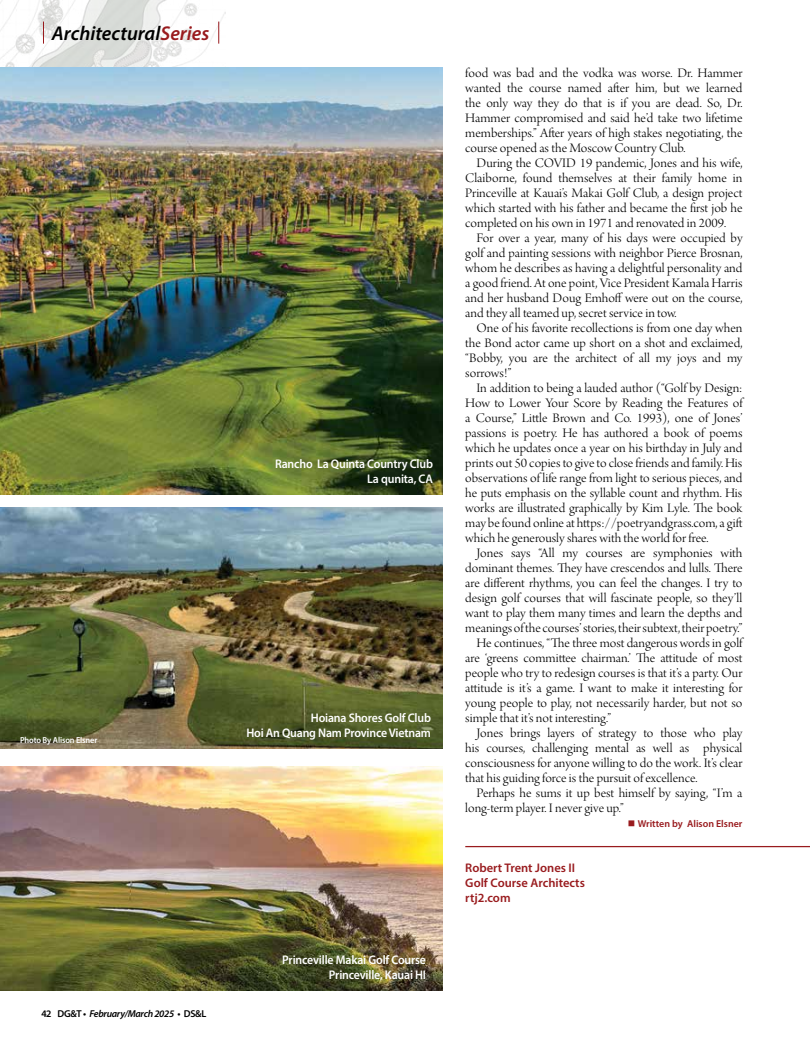
<style>
.page{position:relative;width:810px;height:1058px;background:#fff}
.page>*{position:absolute;margin:0;border:0;box-sizing:border-box;transform-origin:0 0}
.t1{font:italic 600 20px "Myriad Pro";color:#000}
.t2{font:13.75px/15px "Arno Pro Light Display";color:#000;text-align:justify;scale:1.05 1}
.t3{font:600 12.5px/15px "Myriad Pro";letter-spacing:-.015em;color:#fff;text-align:right;scale:.95 1}
.t4{font:600 12.5px/15px "Myriad Pro";color:#991b1e}
.t5{font:italic 600 10px "Myriad Pro";letter-spacing:-.03em;color:#000}
.t6{font:600 10px "Myriad Pro";color:#991b1e}
.t7{font:600 8.75px "Myriad Pro";letter-spacing:-.015em;color:#fff;scale:.95 1}
.s1{color:#991b1e}
.s2{font-style:normal}
</style>
<div class="page">
<img style="left:0;top:0;width:226px;height:68px">
<svg style="left:218px;top:22px;width:1px;height:22px"></svg>
<svg style="left:43px;top:22px;width:1px;height:22px"></svg>
<img style="left:0;top:68px;width:443px;height:427px">
<img style="left:0;top:507px;width:443px;height:241px">
<img style="left:0;top:766px;width:443px;height:224px">
<hr style="left:465px;top:846px;width:345px;height:1px;background:#991b1e">
<h1 class="t1" style="left:52px;top:20px;width:159px">Architectural<span class="s1">Series</span></h1>
<p class="t7" style="left:20px;top:734px;width:83px">Photo By Alison Elsner</p>
<p class="t5" style="left:41px;top:1007px;width:167px"><span class="s2">42 DG&amp;T •</span> February/March 2025 <span class="s2">• DS&amp;L</span></p>
<p class="t3" style="left:275px;top:456px;width:168px">Rancho La Quinta Country Club<br>La qunita, CA</p>
<p class="t3" style="left:246px;top:710px;width:196px">Hoiana Shores Golf Club<br>Hoi An Quang Nam Province Vietnam</p>
<p class="t3" style="left:282px;top:952px;width:153px">Princeville Makai Golf Course<br>Princeville, Kauai HI</p>
<p class="t2" style="left:465px;top:66px;width:266px">food was bad and the vodka was worse. Dr. Hammer wanted the course named after him, but we learned the only way they do that is if you are dead. So, Dr.<br>Hammer compromised and said he’d take two lifetime memberships.” After years of high stakes negotiating, the course opened as the Moscow Country Club.</p>
<p class="t2" style="left:465px;top:156px;width:266px;text-indent:11px">During the COVID 19 pandemic, Jones and his wife, Claiborne, found themselves at their family home in Princeville at Kauai’s Makai Golf Club, a design project which started with his father and became the first job he completed on his own in 1971 and renovated in 2009.</p>
<p class="t2" style="left:465px;top:231px;width:266px;text-indent:11px">For over a year, many of his days were occupied by golf and painting sessions with neighbor Pierce Brosnan, whom he describes as having a delightful personality and a good friend. At one point, Vice President Kamala Harris and her husband Doug Emhoff were out on the course, and they all teamed up, secret service in tow.</p>
<p class="t2" style="left:465px;top:321px;width:266px;text-indent:11px">One of his favorite recollections is from one day when the Bond actor came up short on a shot and exclaimed, “Bobby, you are the architect of all my joys and my sorrows!”</p>
<p class="t2" style="left:465px;top:381px;width:266px;text-indent:11px">In addition to being a lauded author (“Golf by Design:<br>How to Lower Your Score by Reading the Features of a Course,” Little Brown and Co. 1993), one of Jones’ passions is poetry. He has authored a book of poems which he updates once a year on his birthday in July and prints out 50 copies to give to close friends and family. His observations of life range from light to serious pieces, and he puts emphasis on the syllable count and rhythm. His works are illustrated graphically by Kim Lyle. The book may be found online at https://poetryandgrass.com, a gift which he generously shares with the world for free.</p>
<p class="t2" style="left:477px;top:546px;width:255px">Jones says “All my courses are symphonies with</p>
<p class="t2" style="left:465px;top:561px;width:266px">dominant themes. They have crescendos and lulls. There</p>
<p class="t2" style="left:465px;top:576px;width:265px">are different rhythms, you can feel the changes. I try to</p>
<p class="t2" style="left:465px;top:591px;width:265px">design golf courses that will fascinate people, so they’ll</p>
<p class="t2" style="left:465px;top:606px;width:266px">want to play them many times and learn the depths and</p>
<p class="t2" style="left:465px;top:621px;width:265px">meanings of the courses’ stories, their subtext, their poetry.”</p>
<p class="t2" style="left:477px;top:636px;width:255px">He continues, “The three most dangerous words in golf</p>
<p class="t2" style="left:465px;top:651px;width:266px">are ‘greens committee chairman.’ The attitude of most</p>
<p class="t2" style="left:465px;top:666px;width:265px">people who try to redesign courses is that it’s a party. Our</p>
<p class="t2" style="left:465px;top:681px;width:266px">attitude is it’s a game. I want to make it interesting for</p>
<p class="t2" style="left:465px;top:696px;width:266px">young people to play, not necessarily harder, but not so</p>
<p class="t2" style="left:465px;top:711px;width:140px">simple that it’s not interesting.”</p>
<p class="t2" style="left:477px;top:726px;width:255px">Jones brings layers of strategy to those who play</p>
<p class="t2" style="left:465px;top:741px;width:265px">his courses, challenging mental as well as physical</p>
<p class="t2" style="left:465px;top:756px;width:265px">consciousness for anyone willing to do the work. It’s clear</p>
<p class="t2" style="left:465px;top:771px;width:223px">that his guiding force is the pursuit of excellence.</p>
<p class="t2" style="left:477px;top:786px;width:255px">Perhaps he sums it up best himself by saying, “I’m a</p>
<p class="t2" style="left:465px;top:801px;width:152px">long-term player. I never give up.”</p>
<p class="t6" style="left:628px;top:817px;width:116px">■ Written by Alison Elsner</p>
<p class="t4" style="left:465px;top:860px;width:121px">Robert Trent Jones II<br>Golf Course Architects rtj2.com</p>
</div>
